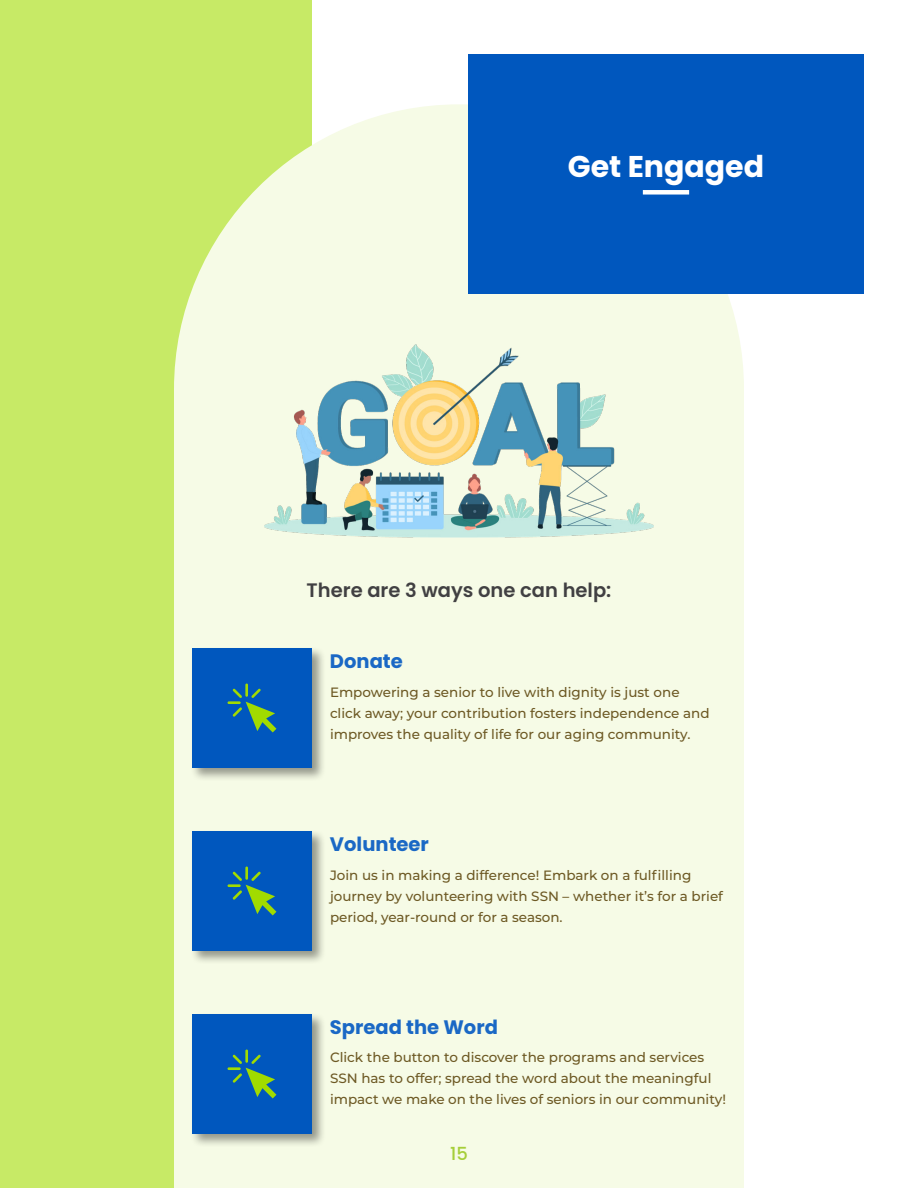
<style>
.page{position:relative;width:918px;height:1188px;background:#fff}
.page>*{position:absolute;margin:0;border:0;box-sizing:border-box;transform-origin:0 0}
.t1{font:700 30px "Poppins";color:#fff}
.t2{font:700 19.5px "Poppins";color:#1a68c5}
.t3{font:600 19.5px "Poppins";color:#414042}
.t4{font:500 18px "Poppins";color:#a6ce39}
.t5{font:500 13.5px/21px "Montserrat";color:#6d5924}
</style>
<div class="page">
<div style="left:0;top:0;width:312px;height:1188px;background:#c7ea66"></div>
<div style="left:174px;top:104px;width:570px;height:1084px;background:#f6fbe6"></div>
<div style="left:468px;top:54px;width:396px;height:240px;background:#0057be"></div>
<div style="left:643px;top:190px;width:46px;height:5px;background:#fff"></div>
<img style="left:265px;top:246px;width:388px;height:305px">
<div style="left:190px;top:646px;width:136px;height:136px;background:#000;opacity:.4"></div>
<div style="left:192px;top:648px;width:120px;height:120px;background:#0057be"></div>
<svg style="left:228px;top:684px;width:48px;height:48px"></svg>
<div style="left:190px;top:829px;width:136px;height:136px;background:#000;opacity:.4"></div>
<div style="left:192px;top:831px;width:120px;height:120px;background:#0057be"></div>
<svg style="left:228px;top:867px;width:48px;height:48px"></svg>
<div style="left:190px;top:1012px;width:136px;height:136px;background:#000;opacity:.4"></div>
<div style="left:192px;top:1014px;width:120px;height:120px;background:#0057be"></div>
<svg style="left:228px;top:1050px;width:48px;height:48px"></svg>
<h1 class="t1" style="left:568px;top:149px;width:198px">Get Engaged</h1>
<h2 class="t3" style="left:307px;top:579px;width:306px">There are 3 ways one can help:</h2>
<h2 class="t2" style="left:330px;top:650px;width:74px">Donate</h2>
<p class="t5" style="left:330px;top:681px;width:381px">Empowering a senior to live with dignity is just one click away; your contribution fosters independence and improves the quality of life for our aging community.</p>
<h2 class="t2" style="left:330px;top:833px;width:100px">Volunteer</h2>
<p class="t5" style="left:330px;top:864px;width:395px">Join us in making a difference! Embark on a fulfilling journey by volunteering with SSN – whether it’s for a brief period, year-round or for a season.</p>
<h2 class="t2" style="left:330px;top:1015px;width:169px">Spread the Word</h2>
<p class="t5" style="left:330px;top:1046px;width:397px">Click the button to discover the programs and services<br>SSN has to offer; spread the word about the meaningful impact we make on the lives of seniors in our community!</p>
<h3 class="t4" style="left:450px;top:1144px;width:19px">15</h3>
</div>
